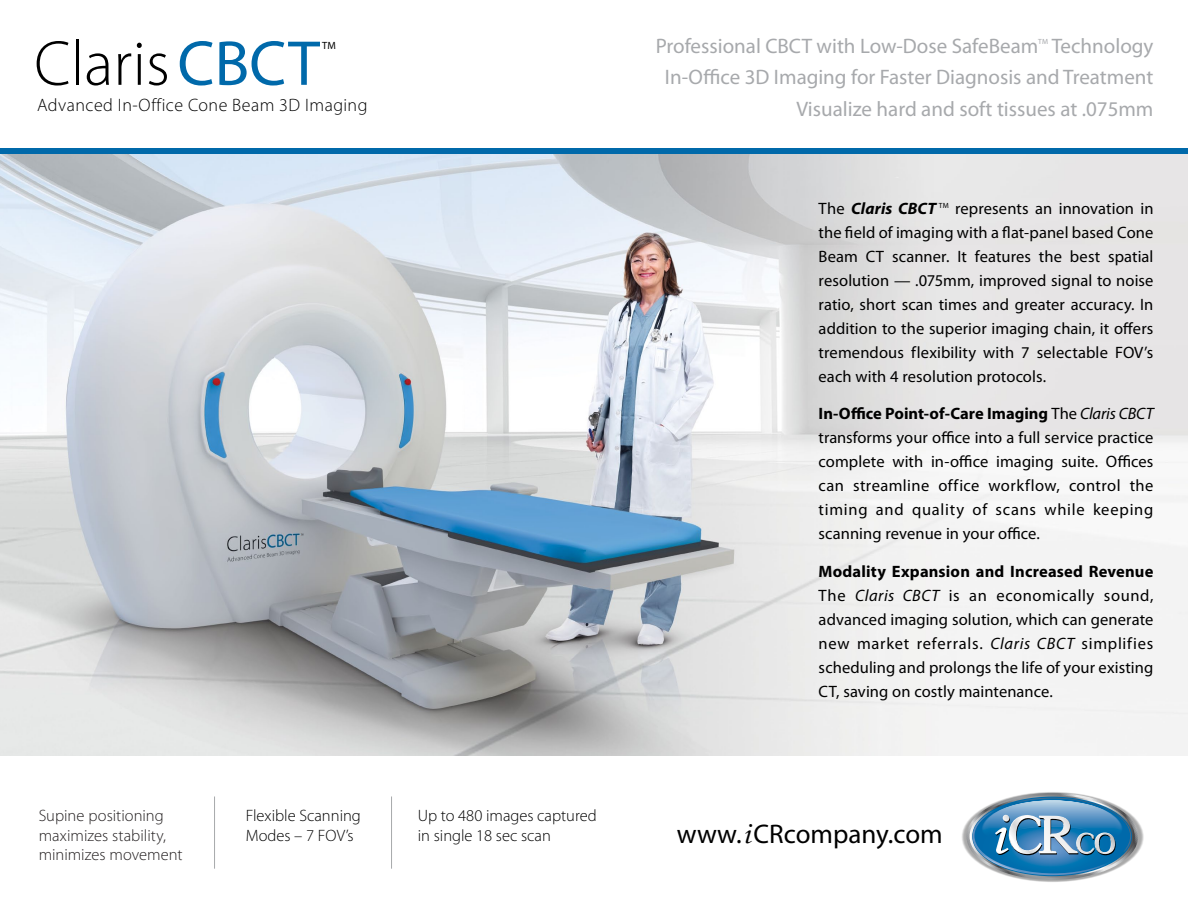
<style>
.page{position:relative;width:1188px;height:918px;background:#fff}
.page>*{position:absolute;margin:0;border:0;box-sizing:border-box;transform-origin:0 0}
.t1{font:300 64.05px "Myriad Pro";color:#000}
.t2{font:27px "Myriad Pro";color:#000}
.t3{font:21px/31.5px "Myriad Pro";color:#a7a9ac;text-align:right}
.t4{font:300 18px "Myriad Pro";letter-spacing:.025em;color:#000}
.t5{font:16.5px/24px "Myriad Pro";letter-spacing:.005em;color:#000;text-align:justify}
.t6{font:300 16.5px/19.8px "Myriad Pro";color:#000}
.t7{font:300 16.5px/19.8px "Myriad Pro";color:#231f20}
.t8{font:10.5px "Myriad Pro";color:#000}
.t9{font:7.5px "Myriad Pro";color:#a7a9ac}
.s1{font-weight:400;color:#0069aa}
.s2{font-weight:700;font-style:italic}
.s3{font-weight:700}
.s4{font-style:italic}
.s5{font-family:"New Aster LT";font-style:italic}
</style>
<div class="page">
<img style="left:0;top:154px;width:1188px;height:602px">
<hr style="left:214px;top:796px;width:1px;height:73px;background:#a7a9ac">
<hr style="left:391px;top:796px;width:1px;height:73px;background:#a7a9ac">
<div style="left:0;top:148px;width:1188px;height:6px;background:#0069aa"></div>
<svg style="left:966px;top:793px;width:172px;height:87px"></svg>
<h1 class="t1" style="left:34px;top:25px;width:287px">Claris <span class="s1">CBCT</span></h1>
<p class="t4" style="left:37px;top:94px;width:332px">Advanced In-Office Cone Beam 3D Imaging</p>
<p class="t8" style="left:322px;top:39px;width:15px">TM</p>
<p class="t7" style="left:39px;top:805px;width:146px">Supine positioning maximizes stability, minimizes movement</p>
<p class="t6" style="left:246px;top:805px;width:117px">Flexible Scanning<br>Modes – 7 FOV’s</p>
<p class="t6" style="left:418px;top:805px;width:180px">Up to 480 images captured in single 18 sec scan</p>
<p class="t3" style="left:656px;top:29px;width:384px">Professional CBCT with Low-Dose SafeBeam</p>
<p class="t9" style="left:1038px;top:37px;width:11px">TM</p>
<p class="t3" style="left:665px;top:29px;width:490px">Technology<br>In-Office 3D Imaging for Faster Diagnosis and Treatment<br>Visualize hard and soft tissues at .075mm</p>
<p class="t5" style="left:819px;top:196px;width:336px">The <span class="s2">Claris CBCT</span> <sup>TM</sup> represents an innovation in the field of imaging with a flat-panel based Cone Beam CT scanner. It features the best spatial resolution — .075mm, improved signal to noise ratio, short scan times and greater accuracy. In addition to the superior imaging chain, it offers tremendous flexibility with 7 selectable FOV’s each with 4 resolution protocols.</p>
<p class="t5" style="left:819px;top:401px;width:336px"><span class="s3">In-Office Point-of-Care Imaging</span> The <span class="s4">Claris CBCT </span>transforms your office into a full service practice complete with in-office imaging suite. Offices can streamline office workflow, control the timing and quality of scans while keeping scanning revenue in your office.</p>
<p class="t5" style="left:819px;top:559px;width:336px"><span class="s3">Modality Expansion and Increased Revenue </span>The <span class="s4">Claris CBCT</span> is an economically sound, advanced imaging solution, which can generate new market referrals. <span class="s4">Claris CBCT</span> simplifies scheduling and prolongs the life of your existing CT, saving on costly maintenance.</p>
<h2 class="t2" style="left:677px;top:817px;width:267px">www.<span class="s5">i</span>CRcompany.com</h2>
</div>
